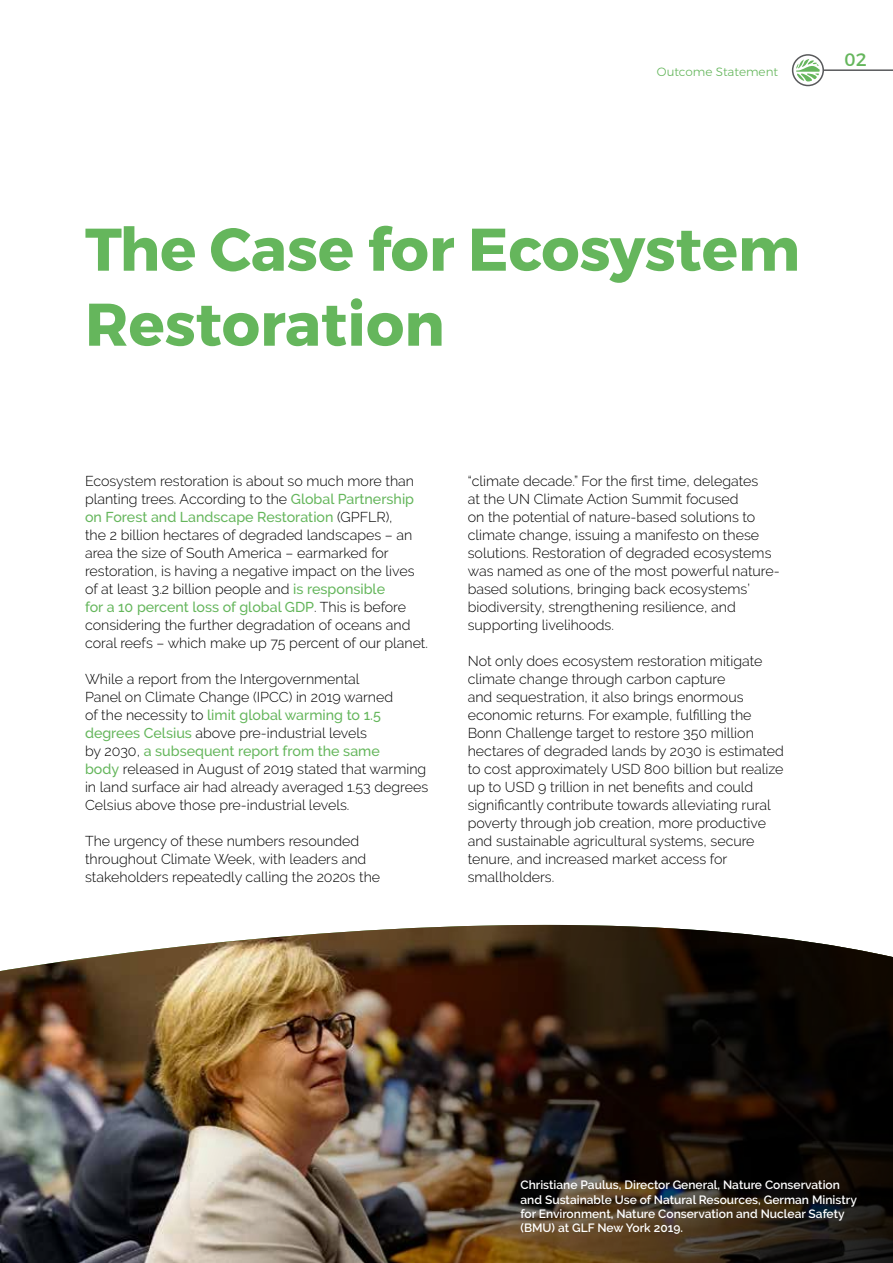
<style>
.page{position:relative;width:893px;height:1263px;background:#fff}
.page>*{position:absolute;margin:0;border:0;box-sizing:border-box;transform-origin:0 0}
.t1{font:700 60px/75px "Montserrat";color:#65b65c}
.t2{font:18px "Montserrat";color:#65b65c}
.t3{font:300 14.25px/18px "Raleway";color:#000}
.t4{font:600 12px/14.4px "Raleway";color:#fff}
.t5{font:300 12px "Montserrat";color:#65b65c}
.s1{font-weight:500;color:#65b65c}
</style>
<div class="page">
<div style="left:792px;top:54px;width:32px;height:32px;border:2px solid #58595b;border-radius:50%"></div>
<svg style="left:796px;top:59px;width:24px;height:22px"></svg>
<hr style="left:823px;top:69px;width:70px;height:2px;background:#58595b">
<img style="left:0;top:924px;width:893px;height:339px">
<p class="t5" style="left:657px;top:62px;width:123px">Outcome Statement</p>
<p class="t2" style="left:845px;top:45px;width:24px">02</p>
<h1 class="t1" style="left:85px;top:212px;width:717px">The Case for Ecosystem<br>Restoration</h1>
<p class="t3" style="left:85px;top:472px;width:344px">Ecosystem restoration is about so much more than planting trees. According to the <span class="s1">Global Partnership on Forest and Landscape Restoration</span> (GPFLR),<br>the 2 billion hectares of degraded landscapes – an area the size of South America – earmarked for restoration, is having a negative impact on the lives of at least 3.2 billion people and <span class="s1">is responsible<br>for a 10 percent loss of global GDP</span>. This is before considering the further degradation of oceans and coral reefs – which make up 75 percent of our planet.</p>
<p class="t3" style="left:85px;top:670px;width:345px">While a report from the Intergovernmental<br>Panel on Climate Change (IPCC) in 2019 warned<br>of the necessity to <span class="s1">limit global warming to 1.5 degrees Celsius</span> above pre-industrial levels<br>by 2030, <span class="s1">a subsequent report from the same<br>body</span> released in August of 2019 stated that warming in land surface air had already averaged 1.53 degrees Celsius above those pre-industrial levels.</p>
<p class="t3" style="left:85px;top:832px;width:297px">The urgency of these numbers resounded throughout Climate Week, with leaders and stakeholders repeatedly calling the 2020s the</p>
<p class="t3" style="left:468px;top:472px;width:314px">“climate decade.” For the first time, delegates<br>at the UN Climate Action Summit focused<br>on the potential of nature-based solutions to climate change, issuing a manifesto on these solutions. Restoration of degraded ecosystems was named as one of the most powerful nature&shy;based solutions, bringing back ecosystems’ biodiversity, strengthening resilience, and supporting livelihoods.</p>
<p class="t3" style="left:468px;top:652px;width:318px">Not only does ecosystem restoration mitigate climate change through carbon capture<br>and sequestration, it also brings enormous economic returns. For example, fulfilling the Bonn Challenge target to restore 350 million hectares of degraded lands by 2030 is estimated to cost approximately USD 800 billion but realize up to USD 9 trillion in net benefits and could significantly contribute towards alleviating rural poverty through job creation, more productive and sustainable agricultural systems, secure tenure, and increased market access for smallholders.</p>
<p class="t4" style="left:520px;top:1178px;width:338px">Christiane Paulus, Director General, Nature Conservation and Sustainable Use of Natural Resources, German Ministry for Environment, Nature Conservation and Nuclear Safety (BMU) at GLF New York 2019.</p>
</div>
